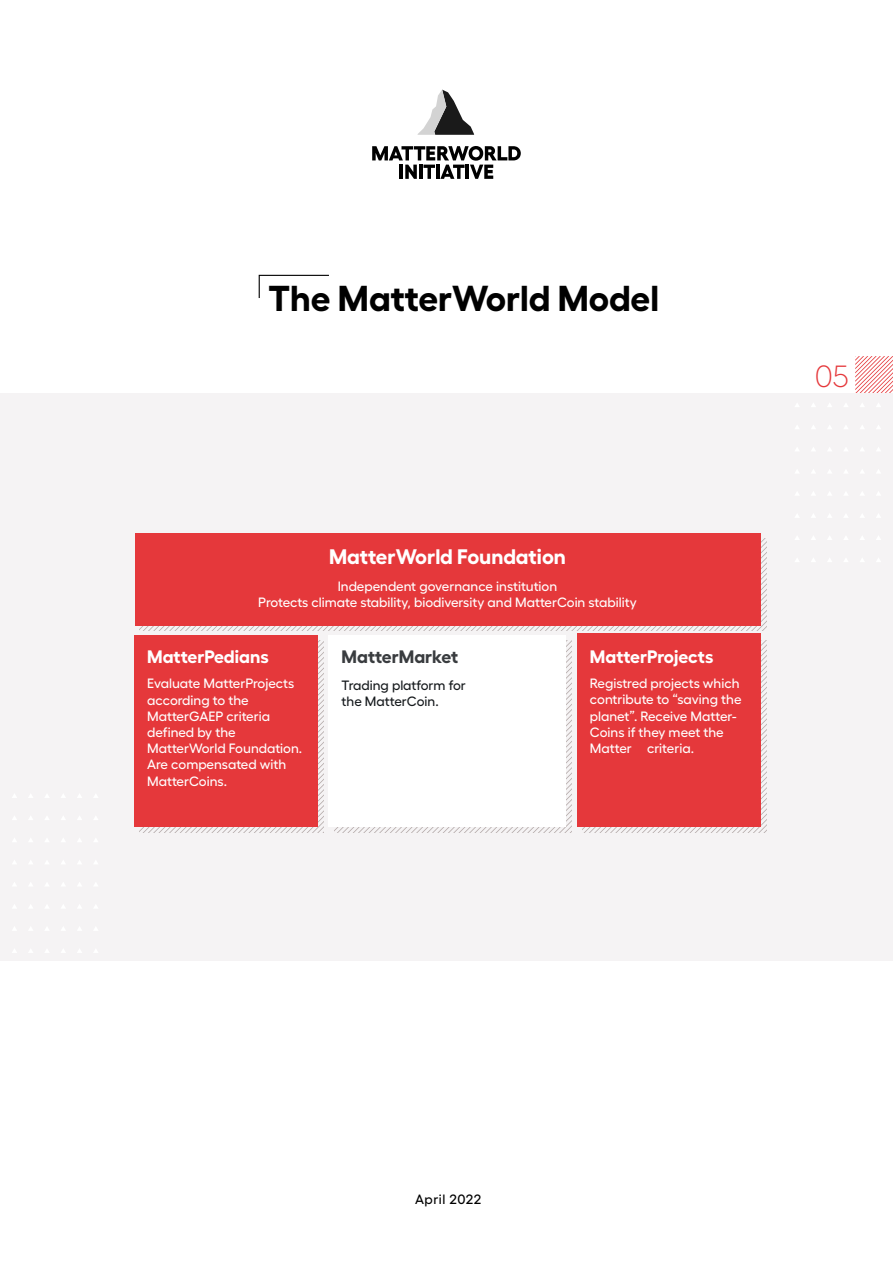
<style>
.page{position:relative;width:893px;height:1263px;background:#fff}
.page>*{position:absolute;margin:0;border:0;box-sizing:border-box;transform-origin:0 0}
.t1{font:700 36px "Fellix";color:#000}
.t2{font:300 30.6px "Fellix";color:#e5383b}
.t3{font:700 21px "Fellix";color:#fff}
.t4{font:700 18px "Fellix";color:#fff}
.t5{font:700 18px "Fellix";color:#393c3f}
.t6{font:500 13.5px/16.2px "Fellix";color:#fff}
.t7{font:500 13.5px/16.2px "Fellix";color:#161a1d}
.t8{font:500 13.5px "Fellix";letter-spacing:.04em;color:#000}
</style>
<div class="page">
<svg style="left:855px;top:356px;width:38px;height:38px"></svg>
<svg style="left:417px;top:90px;width:57px;height:45px"></svg>
<svg style="left:372px;top:146px;width:149px;height:33px"></svg>
<div style="left:0;top:394px;width:893px;height:567px;background:#f5f3f4"></div>
<svg style="left:140px;top:539px;width:626px;height:92px"></svg>
<svg style="left:140px;top:641px;width:183px;height:191px"></svg>
<svg style="left:334px;top:641px;width:237px;height:191px"></svg>
<svg style="left:583px;top:641px;width:183px;height:191px"></svg>
<svg style="left:258px;top:274px;width:71px;height:24px"></svg>
<div style="left:135px;top:533px;width:625px;height:92px;background:#e5383b"></div>
<div style="left:134px;top:635px;width:184px;height:192px;background:#e5383b"></div>
<div style="left:577px;top:633px;width:184px;height:194px;background:#e5383b"></div>
<div style="left:329px;top:635px;width:237px;height:192px;background:#fff"></div>
<h1 class="t1" style="left:268px;top:269px;width:392px">The MatterWorld Model</h1>
<h3 class="t3" style="left:329px;top:539px;width:239px">MatterWorld Foundation</h3>
<p class="t6" style="left:258px;top:576px;width:380px;text-align:center">Independent governance institution<br>Protects climate stability, biodiversity and MatterCoin stability</p>
<h3 class="t4" style="left:147px;top:642px;width:123px">MatterPedians</h3>
<p class="t6" style="left:147px;top:674px;width:157px">Evaluate MatterProjects according to the<br>MatterGAEP criteria defined by the<br>MatterWorld Foundation.<br>Are compensated with<br>MatterCoins.</p>
<h3 class="t5" style="left:342px;top:642px;width:118px">MatterMarket</h3>
<p class="t7" style="left:341px;top:675px;width:126px">Trading platform for the MatterCoin.</p>
<h3 class="t4" style="left:590px;top:642px;width:125px">MatterProjects</h3>
<p class="t6" style="left:590px;top:674px;width:153px">Registred projects which contribute to “saving the planet”. Receive Matter-<br>Coins if they meet the<br>Matter criteria.</p>
<h2 class="t2" style="left:815px;top:354px;width:36px">05</h2>
<p class="t8" style="left:415px;top:1189px;width:68px">April 2022</p>
</div>
